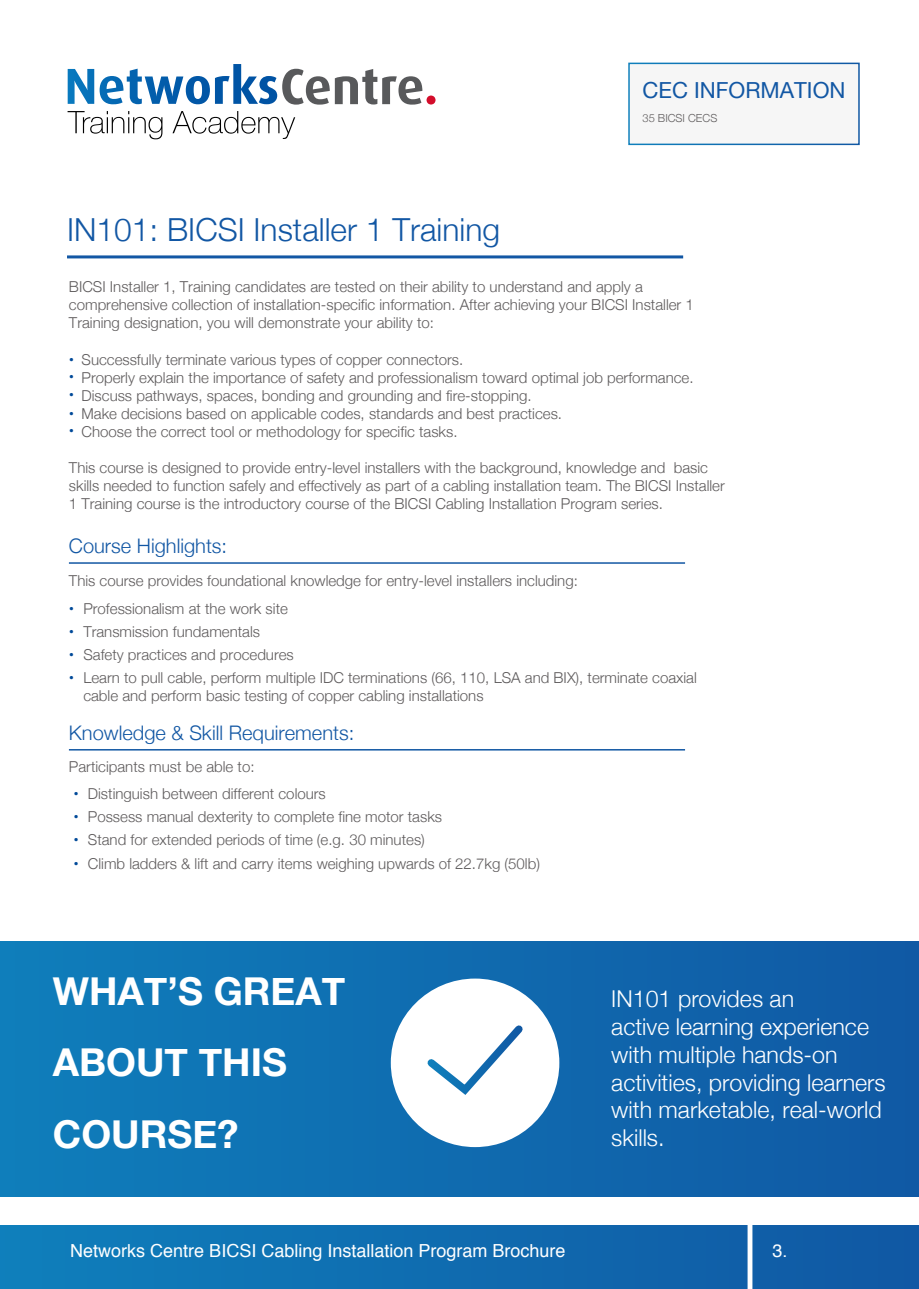
<style>
.page{position:relative;width:919px;height:1289px;background:#fff}
.page>*{position:absolute;margin:0;border:0;box-sizing:border-box;transform-origin:0 0}
.t1{font:700 38.4px/71.2px "Helvetica Neue";color:#fff}
.t2{font:300 31.8px "Helvetica Neue";color:#1257a4}
.t3{font:300 23.25px/27.9px "Helvetica Neue";color:#fff}
.t4{font:22.2px "Helvetica Neue";color:#1257a4}
.t5{font:300 20.1px "Helvetica Neue";color:#1257a4}
.t6{font:18px "Helvetica";color:#fff}
.t7{font:300 15px/18px "Helvetica Neue";color:#5e5b5c}
.t8{font:15px/17.1px "Helvetica Neue";color:#004a99}
.t9{font:300 11.1px "Helvetica Neue";color:#5e5b5c}
.s1{font-weight:400;color:#004a99}
</style>
<div class="page">
<div style="left:0;top:1225px;width:918px;height:63px;background:linear-gradient(to right,#0f7fbb,#1158a4)"></div>
<div style="left:747px;top:1209px;width:5px;height:79px;background:#fff"></div>
<svg style="left:68px;top:69px;width:26px;height:35px"></svg>
<svg style="left:100px;top:64px;width:335px;height:41px"></svg>
<svg style="left:68px;top:111px;width:94px;height:28px"></svg>
<svg style="left:172px;top:111px;width:123px;height:28px"></svg>
<hr style="left:67px;top:255px;width:616px;height:3px;background:#1257a4">
<hr style="left:69px;top:562px;width:616px;height:1px;background:#1257a4">
<div style="left:629px;top:63px;width:229px;height:81px;background:#f6f6f6"></div>
<div style="left:628px;top:63px;width:231px;height:82px;border:2px solid #fff"></div>
<div style="left:0;top:941px;width:918px;height:255px;background:linear-gradient(to right,#0f7ebb,#1059a4)"></div>
<div style="left:391px;top:978px;width:168px;height:169px;background:#fff;border-radius:50%"></div>
<svg style="left:427px;top:1025px;width:96px;height:70px"></svg>
<hr style="left:69px;top:749px;width:616px;height:1px;background:#1257a4">
<h3 class="t4" style="left:642px;top:74px;width:204px">CEC INFORMATION</h3>
<p class="t9" style="left:642px;top:109px;width:76px">35 BICSI CECS</p>
<h2 class="t2" style="left:67px;top:204px;width:434px">IN101: BICSI Installer 1 Training</h2>
<p class="t7" style="left:69px;top:277px;width:626px">BICSI Installer 1, Training candidates are tested on their ability to understand and apply a comprehensive collection of installation-specific information. After achieving your BICSI Installer 1<br>Training designation, you will demonstrate your ability to:</p>
<p class="t7" style="left:81px;top:349px;width:613px">Successfully terminate various types of copper connectors.<br>Properly explain the importance of safety and professionalism toward optimal job performance.<br>Discuss pathways, spaces, bonding and grounding and fire-stopping.<br>Make decisions based on applicable codes, standards and best practices.<br>Choose the correct tool or methodology for specific tasks.</p>
<p class="t7" style="left:69px;top:457px;width:657px">This course is designed to provide entry-level installers with the background, knowledge and basic skills needed to function safely and effectively as part of a cabling installation team. The BICSI Installer<br>1 Training course is the introductory course of the BICSI Cabling Installation Program series.</p>
<p class="t8" style="left:69px;top:352px;width:7px">• •</p>
<p class="t8" style="left:69px;top:405px;width:7px;line-height:17.5px">• •</p>
<p class="t8" style="left:69px;top:387px;width:7px">•</p>
<h3 class="t5" style="left:69px;top:529px;width:160px">Course Highlights:</h3>
<p class="t7" style="left:69px;top:570px;width:510px">This course provides foundational knowledge for entry-level installers including:</p>
<p class="t7" style="left:69px;top:598px;width:220px"><span class="s1">•</span> Professionalism at the work site</p>
<p class="t7" style="left:69px;top:621px;width:193px"><span class="s1">•</span> Transmission fundamentals</p>
<p class="t7" style="left:69px;top:644px;width:226px"><span class="s1">•</span> Safety practices and procedures</p>
<p class="t7" style="left:83px;top:667px;width:615px;text-indent:-14px"><span class="s1">•</span> Learn to pull cable, perform multiple IDC terminations (66, 110, LSA and BIX), terminate coaxial cable and perform basic testing of copper cabling installations</p>
<h3 class="t5" style="left:69px;top:716px;width:287px">Knowledge &amp; Skill Requirements:</h3>
<p class="t7" style="left:69px;top:756px;width:187px">Participants must be able to:</p>
<p class="t7" style="left:73px;top:783px;width:254px"><span class="s1">•</span> Distinguish between different colours</p>
<p class="t7" style="left:73px;top:806px;width:370px"><span class="s1">•</span> Possess manual dexterity to complete fine motor tasks</p>
<p class="t7" style="left:73px;top:830px;width:353px"><span class="s1">•</span> Stand for extended periods of time (e.g. 30 minutes)</p>
<p class="t7" style="left:73px;top:853px;width:468px"><span class="s1">•</span> Climb ladders &amp; lift and carry items weighing upwards of 22.7kg (50lb)</p>
<h1 class="t1" style="left:53px;top:956px;width:294px">WHAT’S GREAT<br>ABOUT THIS<br>COURSE?</h1>
<h3 class="t3" style="left:611px;top:983px;width:276px">IN101 provides an<br>active learning experience with multiple hands-on activities, providing learners with marketable, real-world skills.</h3>
<p class="t6" style="left:39px;top:1227px;width:361px">Networks Centre Electrical Training Brochure</p>
<p class="t6" style="left:70px;top:1236px;width:497px">Networks Centre BICSI Cabling Installation Program Brochure</p>
<p class="t6" style="left:772px;top:1236px;width:17px">3.</p>
</div>
